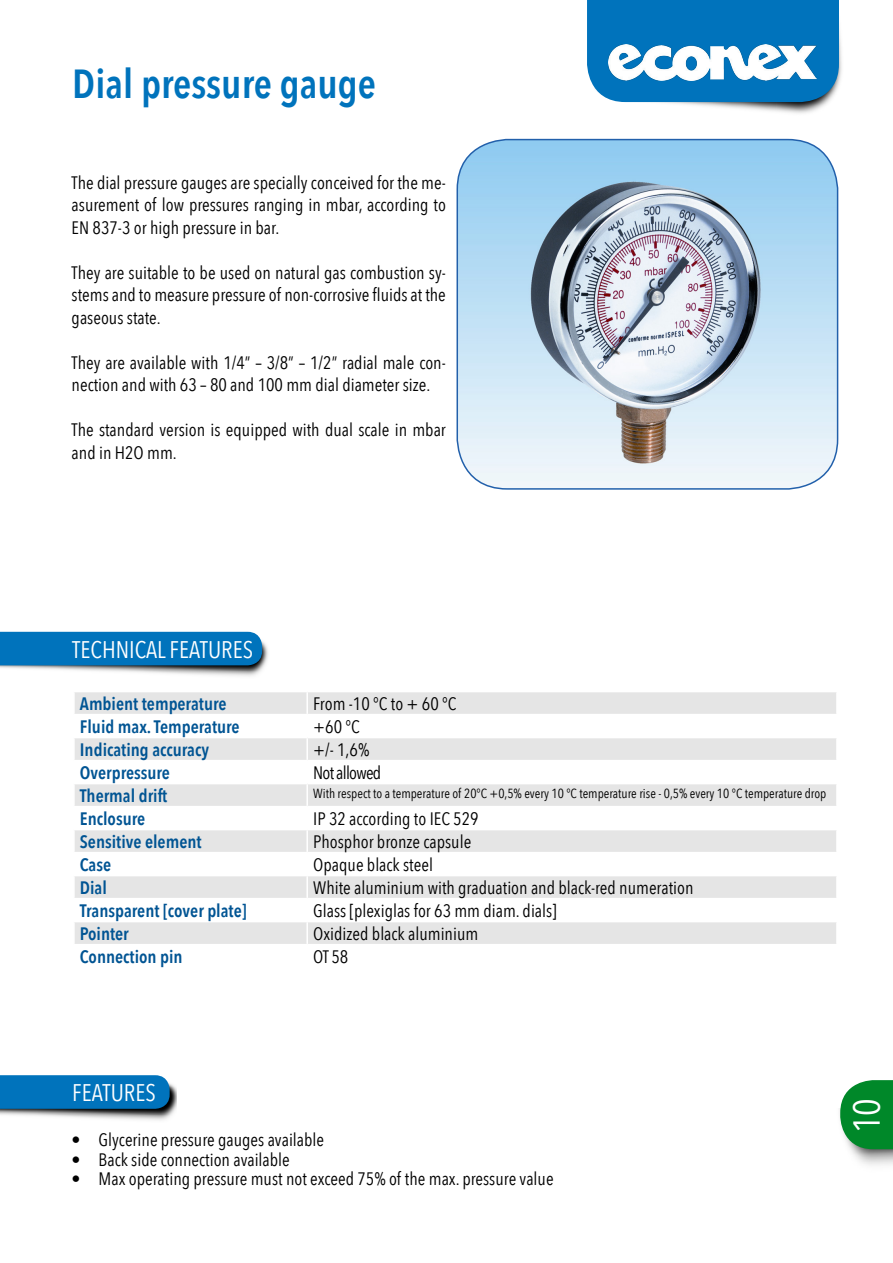
<style>
.page{position:relative;width:893px;height:1263px;background:#fff}
.page>*{position:absolute;margin:0;border:0;box-sizing:border-box;transform-origin:0 0}
.t1{font:600 40.5px "Avenir Next Condensed";color:#0073bc}
.t2{font:37.5px "Avenir Next Condensed";color:#fff}
.t3{font:24px "Avenir Next Condensed";color:#fff}
.t4{font:18px/22.5px "Avenir Next Condensed";color:#000;text-align:justify}
.t5{font:600 18px "Avenir Next Condensed";color:#005493}
.t6{font:18px "Avenir Next Condensed";letter-spacing:-.04em;color:#000}
.t7{font:13.2px "Avenir Next Condensed";color:#000}
</style>
<div class="page">
<img style="left:625px;top:26px;width:217px;height:88px">
<img style="left:457px;top:140px;width:381px;height:349px">
<div style="left:456px;top:139px;width:382px;height:351px;border:2px solid #2260ab;border-radius:50px"></div>
<img style="left:0;top:641px;width:268px;height:35px">
<div style="left:0;top:632px;width:262px;height:33px;background:#0073bc"></div>
<img style="left:0;top:1084px;width:176px;height:36px">
<svg style="left:0;top:1075px;width:170px;height:34px;background:#0373ba"></svg>
<div style="left:587px;top:0;width:252px;height:102px;background:#0073bc"></div>
<img style="left:608px;top:45px;width:208px;height:35px">
<div style="left:75px;top:692px;width:231px;height:252px;background:#e5e5e5"></div>
<div style="left:308px;top:692px;width:528px;height:252px;background:#e5e5e5"></div>
<svg style="left:75px;top:715px;width:761px;height:22px"></svg>
<div style="left:307px;top:737px;width:530px;height:24px;background:#e5e5e5"></div>
<svg style="left:75px;top:761px;width:761px;height:22px"></svg>
<div style="left:307px;top:784px;width:530px;height:23px;background:#e5e5e5"></div>
<svg style="left:75px;top:807px;width:761px;height:22px"></svg>
<svg style="left:75px;top:853px;width:761px;height:22px"></svg>
<svg style="left:75px;top:899px;width:761px;height:22px"></svg>
<hr style="left:73px;top:714px;width:234px;height:1px;background:#fff">
<hr style="left:307px;top:714px;width:531px;height:1px;background:#fff">
<hr style="left:306px;top:715px;width:2px;height:22px;background:#fff">
<hr style="left:73px;top:737px;width:234px;height:1px;background:#fff">
<hr style="left:307px;top:737px;width:531px;height:1px;background:#fff">
<hr style="left:306px;top:738px;width:2px;height:22px;background:#fff">
<hr style="left:836px;top:738px;width:2px;height:22px;background:#fff">
<hr style="left:73px;top:760px;width:234px;height:1px;background:#fff">
<hr style="left:307px;top:760px;width:531px;height:1px;background:#fff">
<hr style="left:306px;top:761px;width:2px;height:22px;background:#fff">
<hr style="left:73px;top:783px;width:234px;height:1px;background:#fff">
<hr style="left:307px;top:783px;width:531px;height:1px;background:#fff">
<hr style="left:306px;top:784px;width:2px;height:22px;background:#fff">
<hr style="left:836px;top:784px;width:2px;height:22px;background:#fff">
<hr style="left:73px;top:806px;width:234px;height:1px;background:#fff">
<hr style="left:307px;top:806px;width:531px;height:1px;background:#fff">
<hr style="left:306px;top:807px;width:2px;height:22px;background:#fff">
<hr style="left:73px;top:829px;width:234px;height:1px;background:#fff">
<hr style="left:307px;top:829px;width:531px;height:1px;background:#fff">
<hr style="left:73px;top:852px;width:234px;height:1px;background:#fff">
<hr style="left:307px;top:852px;width:531px;height:1px;background:#fff">
<hr style="left:306px;top:853px;width:2px;height:22px;background:#fff">
<hr style="left:73px;top:875px;width:234px;height:1px;background:#fff">
<hr style="left:307px;top:875px;width:531px;height:1px;background:#fff">
<hr style="left:73px;top:898px;width:234px;height:1px;background:#fff">
<hr style="left:307px;top:898px;width:531px;height:1px;background:#fff">
<hr style="left:306px;top:899px;width:2px;height:22px;background:#fff">
<hr style="left:73px;top:921px;width:234px;height:1px;background:#fff">
<hr style="left:307px;top:921px;width:531px;height:1px;background:#fff">
<img style="left:839px;top:1109px;width:54px;height:56px">
<svg style="left:840px;top:1080px;width:53px;height:69px;background:#1e9542"></svg>
<h1 class="t1" style="left:72px;top:49px;width:305px">Dial pressure gauge</h1>
<p class="t4" style="left:72px;top:170px;width:376px">The dial pressure gauges are specially conceived for the me&shy;asurement of low pressures ranging in mbar, according to EN 837-3 or high pressure in bar.</p>
<p class="t4" style="left:72px;top:260px;width:376px">They are suitable to be used on natural gas combustion sy&shy;stems and to measure pressure of non-corrosive fluids at the gaseous state.</p>
<p class="t4" style="left:72px;top:350px;width:376px">They are available with 1/4” – 3/8” – 1/2” radial male con&shy;nection and with 63 – 80 and 100 mm dial diameter size.</p>
<p class="t4" style="left:72px;top:418px;width:376px">The standard version is equipped with dual scale in mbar and in H2O mm.</p>
<h3 class="t3" style="left:72px;top:629px;width:182px">TECHNICAL FEATURES</h3>
<p class="t5" style="left:80px;top:688px;width:148px">Ambient temperature</p>
<p class="t4" style="left:313px;top:692px;width:145px">From -10 °C to + 60 °C</p>
<p class="t5" style="left:80px;top:711px;width:161px">Fluid max. Temperature</p>
<p class="t4" style="left:313px;top:715px;width:48px">+60 °C</p>
<p class="t5" style="left:80px;top:734px;width:131px">Indicating accuracy</p>
<p class="t4" style="left:313px;top:738px;width:58px">+/- 1,6%</p>
<p class="t5" style="left:80px;top:757px;width:92px">Overpressure</p>
<p class="t6" style="left:313px;top:758px;width:70px">Not allowed</p>
<p class="t5" style="left:80px;top:780px;width:89px">Thermal drift</p>
<p class="t7" style="left:313px;top:782px;width:515px">With respect to a temperature of 20°C +0,5% every 10 °C temperature rise - 0,5% every 10 °C temperature drop</p>
<p class="t5" style="left:80px;top:803px;width:67px">Enclosure</p>
<p class="t4" style="left:313px;top:807px;width:167px">IP 32 according to IEC 529</p>
<p class="t5" style="left:80px;top:826px;width:123px">Sensitive element</p>
<p class="t4" style="left:313px;top:830px;width:160px">Phosphor bronze capsule</p>
<p class="t5" style="left:80px;top:849px;width:33px">Case</p>
<p class="t4" style="left:313px;top:853px;width:121px">Opaque black steel</p>
<p class="t5" style="left:80px;top:872px;width:29px">Dial</p>
<p class="t4" style="left:313px;top:876px;width:382px">White aluminium with graduation and black-red numeration</p>
<p class="t5" style="left:80px;top:895px;width:168px">Transparent [cover plate]</p>
<p class="t4" style="left:313px;top:899px;width:245px">Glass [plexiglas for 63 mm diam. dials]</p>
<p class="t5" style="left:80px;top:918px;width:50px">Pointer</p>
<p class="t4" style="left:313px;top:922px;width:167px">Oxidized black aluminium</p>
<p class="t5" style="left:80px;top:941px;width:104px">Connection pin</p>
<p class="t4" style="left:313px;top:945px;width:36px">OT 58</p>
<h3 class="t3" style="left:72px;top:1072px;width:85px">FEATURES</h3>
<p class="t4" style="left:72px;top:1128px;width:254px">• Glycerine pressure gauges available</p>
<p class="t4" style="left:72px;top:1147px;width:220px">• Back side connection available</p>
<p class="t4" style="left:72px;top:1167px;width:483px">• Max operating pressure must not exceed 75% of the max. pressure value</p>
<h2 class="t2" style="left:834px;top:1133px;width:37px;rotate:-90deg">10</h2>
</div>
